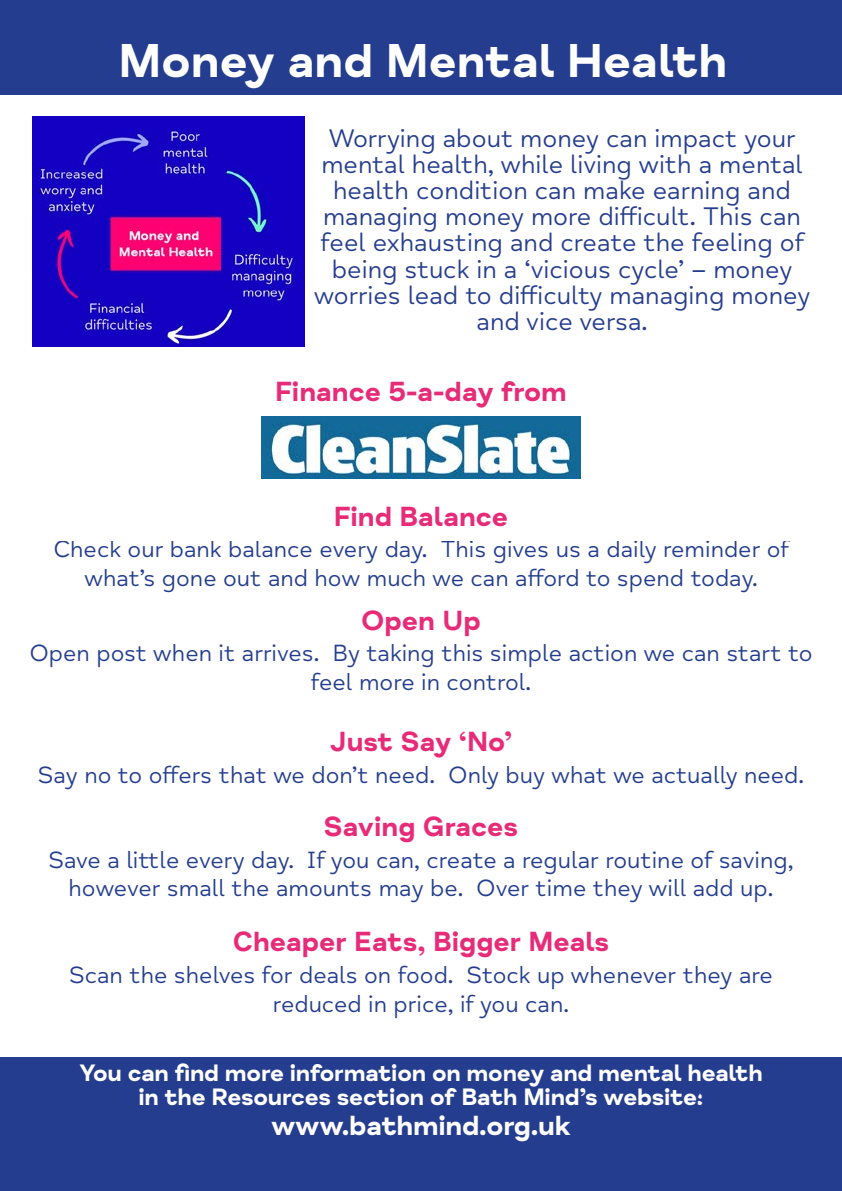
<style>
.page{position:relative;width:842px;height:1191px;background:#fff}
.page>*{position:absolute;margin:0;border:0;box-sizing:border-box;transform-origin:0 0}
.t1{font:48px "Mind Meridian Display";color:#fff}
.t2{font:28px "Mind Meridian Display";color:#e72b78}
.t3{font:28px "Mind Meridian Display";letter-spacing:-.01em;color:#fff}
.t4{font:26px/26px "Mind Meridian";color:#253d8f;text-align:center}
.t5{font:24px/28.8px "Mind Meridian";color:#243e8f;text-align:center}
.t6{font:24px/24px "Mind Meridian Display";letter-spacing:-.01em;color:#fff;text-align:center}
</style>
<div class="page">
<div style="left:0;top:0;width:842px;height:95px;background:#253d8f"></div>
<img style="left:33px;top:116px;width:272px;height:231px">
<div style="left:0;top:1057px;width:842px;height:134px;background:#253d8f"></div>
<img style="left:261px;top:416px;width:319px;height:62px">
<h1 class="t1" style="left:119px;top:33px;width:610px">Money and Mental Health</h1>
<p class="t4" style="left:314px;top:126px;width:498px">Worrying about money can impact your mental health, while living with a mental health condition can make earning and managing money more difficult. This can feel exhausting and create the feeling of being stuck in a ‘vicious cycle’ – money worries lead to difficulty managing money and vice versa.</p>
<p class="t2" style="left:275px;top:375px;width:293px">Finance 5-a-day from</p>
<p class="t2" style="left:334px;top:500px;width:176px">Find Balance</p>
<p class="t5" style="left:53px;top:535px;width:737px">Check our bank balance every day. This gives us a daily reminder of what’s gone out and how much we can afford to spend today.</p>
<p class="t2" style="left:361px;top:603px;width:121px">Open Up</p>
<p class="t5" style="left:29px;top:639px;width:785px">Open post when it arrives. By taking this simple action we can start to feel more in control.</p>
<p class="t2" style="left:330px;top:725px;width:184px">Just Say ‘No’</p>
<p class="t5" style="left:38px;top:761px;width:768px">Say no to offers that we don’t need. Only buy what we actually need.</p>
<p class="t2" style="left:324px;top:810px;width:196px">Saving Graces</p>
<p class="t5" style="left:48px;top:845px;width:747px">Save a little every day. If you can, create a regular routine of saving, however small the amounts may be. Over time they will add up.</p>
<p class="t2" style="left:233px;top:925px;width:378px">Cheaper Eats, Bigger Meals</p>
<p class="t5" style="left:69px;top:961px;width:705px">Scan the shelves for deals on food. Stock up whenever they are reduced in price, if you can.</p>
<p class="t6" style="left:79px;top:1062px;width:685px">You can find more information on money and mental health in the Resources section of Bath Mind’s website:</p>
<p class="t3" style="left:271px;top:1108px;width:301px">www.bathmind.org.uk</p>
</div>
